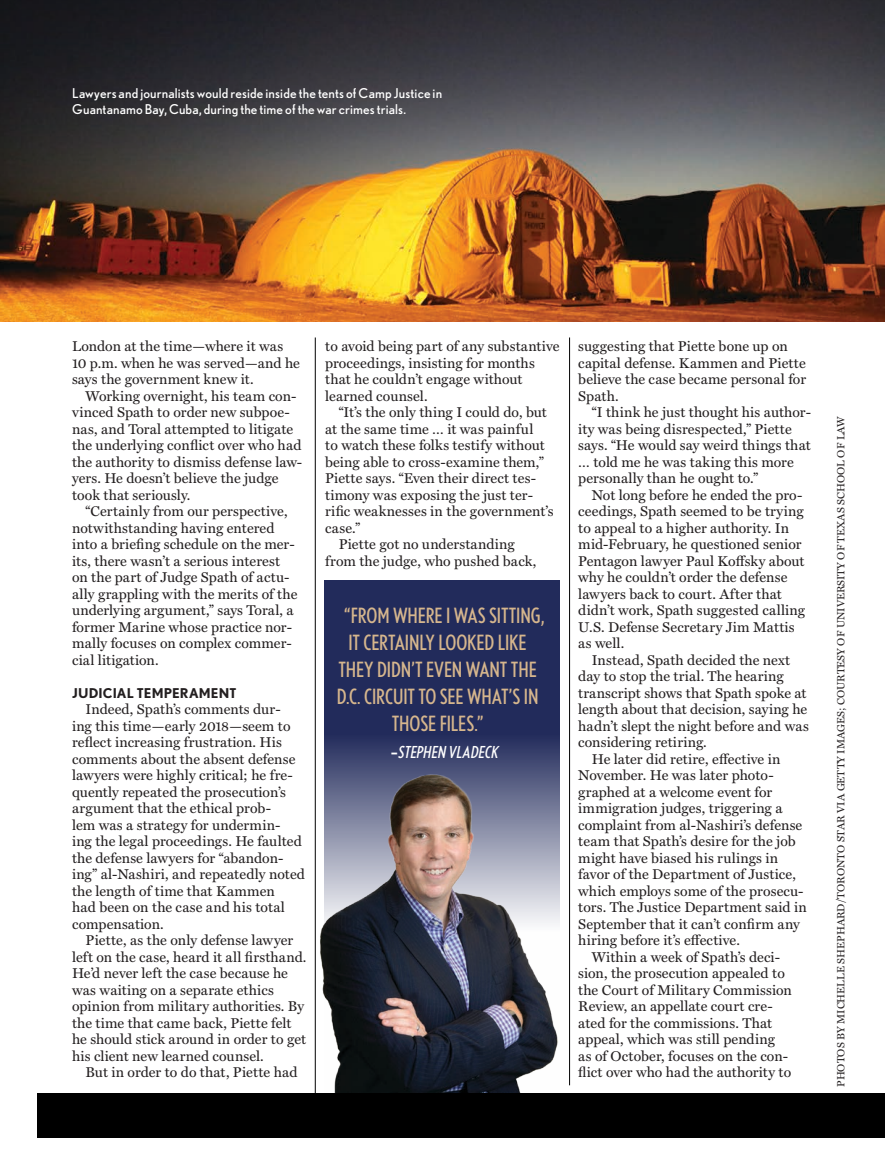
<style>
.page{position:relative;width:885px;height:1161px;background:#fff}
.page>*{position:absolute;margin:0;border:0;box-sizing:border-box;transform-origin:0 0}
.t1{font:condensed 21px/27px "Nobel";letter-spacing:-.01em;color:#d6b68d;text-align:center}
.t2{font:italic condensed 16.5px "Nobel";color:#fff}
.t3{font:14.25px/16.5px "Miller Text";letter-spacing:.005em;color:#231f20}
.t4{font:13.5px/16.5px "Nobel";letter-spacing:.01em;color:#fff}
.t5{font:700 13.5px "Nobel";letter-spacing:.01em;color:#231f20}
.t6{font:10.5px "Miller Text";color:#231f20}
.s1{font-style:normal;font-size:21px}
</style>
<div class="page">
<img style="left:0;top:0;width:884px;height:322px">
<div style="left:324px;top:580px;width:235px;height:514px;background:#222b5b"></div>
<img style="left:320px;top:758px;width:238px;height:335px">
<div style="left:37px;top:1094px;width:847px;height:44px;background:#000"></div>
<hr style="left:569px;top:338px;width:1px;height:747px;background:#000">
<hr style="left:315px;top:338px;width:1px;height:756px;background:#000">
<p class="t4" style="left:72px;top:85px;width:371px">Lawyers and journalists would reside inside the tents of Camp Justice in<br>Guantanamo Bay, Cuba, during the time of the war crimes trials.</p>
<p class="t3" style="left:72px;top:337px;width:229px">London at the time—where it was<br>10 p.m. when he was served—and he says the government knew it.</p>
<p class="t3" style="left:72px;top:386px;width:231px;text-indent:13px">Working overnight, his team con&shy;vinced Spath to order new subpoe&shy;nas, and Toral attempted to litigate the underlying conflict over who had the authority to dismiss defense law&shy;yers. He doesn’t believe the judge took that seriously.</p>
<p class="t3" style="left:72px;top:502px;width:227px;text-indent:13px">“Certainly from our perspective, notwithstanding having entered into a briefing schedule on the mer&shy;its, there wasn’t a serious interest on the part of Judge Spath of actu&shy;ally grappling with the merits of the underlying argument,” says Toral, a former Marine whose practice nor&shy;mally focuses on complex commer&shy;cial litigation.</p>
<p class="t5" style="left:72px;top:685px;width:166px">JUDICIAL TEMPERAMENT</p>
<p class="t3" style="left:72px;top:700px;width:234px;text-indent:13px">Indeed, Spath’s comments dur-<br>ing this time—early 2018—seem to reflect increasing frustration. His comments about the absent defense lawyers were highly critical; he fre&shy;quently repeated the prosecution’s argument that the ethical prob-<br>lem was a strategy for undermin-<br>ing the legal proceedings. He faulted the defense lawyers for “abandon&shy;ing” al-Nashiri, and repeatedly noted the length of time that Kammen<br>had been on the case and his total compensation.</p>
<p class="t3" style="left:72px;top:931px;width:236px;text-indent:13px">Piette, as the only defense lawyer left on the case, heard it all firsthand.<br>He’d never left the case because he was waiting on a separate ethics opinion from military authorities. By the time that came back, Piette felt he should stick around in order to get his client new learned counsel.</p>
<p class="t3" style="left:86px;top:1063px;width:213px">But in order to do that, Piette had</p>
<p class="t3" style="left:325px;top:337px;width:236px">to avoid being part of any substantive proceedings, insisting for months that he couldn’t engage without learned counsel.</p>
<p class="t3" style="left:338px;top:403px;width:210px">“It’s the only thing I could do, but</p>
<p class="t3" style="left:325px;top:419px;width:210px">at the same time … it was painful</p>
<p class="t3" style="left:325px;top:436px;width:221px">to watch these folks testify without</p>
<p class="t3" style="left:325px;top:452px;width:220px">being able to cross-examine them,”</p>
<p class="t3" style="left:325px;top:469px;width:212px">Piette says. “Even their direct tes-</p>
<p class="t3" style="left:325px;top:485px;width:209px">timony was exposing the just ter-</p>
<p class="t3" style="left:325px;top:502px;width:230px">rific weaknesses in the government’s</p>
<p class="t3" style="left:325px;top:518px;width:36px">case.”</p>
<p class="t3" style="left:338px;top:535px;width:177px">Piette got no understanding</p>
<p class="t3" style="left:325px;top:551px;width:213px">from the judge, who pushed back,</p>
<h1 class="t1" style="left:336px;top:601px;width:209px">“FROM WHERE I WAS SITTING,<br>IT CERTAINLY LOOKED LIKE<br>THEY DIDN’T EVEN WANT THE<br>D.C. CIRCUIT TO SEE WHAT’S IN<br>THOSE FILES.”</h1>
<p class="t2" style="left:391px;top:742px;width:112px"><span class="s1">—</span> STEPHEN VLADECK</p>
<p class="t3" style="left:578px;top:337px;width:229px">suggesting that Piette bone up on capital defense. Kammen and Piette believe the case became personal for<br>Spath.</p>
<p class="t3" style="left:578px;top:403px;width:234px;text-indent:13px">“I think he just thought his author&shy;ity was being disrespected,” Piette says. “He would say weird things that … told me he was taking this more personally than he ought to.”</p>
<p class="t3" style="left:578px;top:485px;width:228px;text-indent:14px">Not long before he ended the pro&shy;ceedings, Spath seemed to be trying to appeal to a higher authority. In mid-February, he questioned senior<br>Pentagon lawyer Paul Koffsky about why he couldn’t order the defense lawyers back to court. After that didn’t work, Spath suggested calling<br>U.S. Defense Secretary Jim Mattis as well.</p>
<p class="t3" style="left:591px;top:650px;width:200px">Instead, Spath decided the next</p>
<p class="t3" style="left:578px;top:667px;width:207px">day to stop the trial. The hearing</p>
<p class="t3" style="left:578px;top:683px;width:230px">transcript shows that Spath spoke at</p>
<p class="t3" style="left:578px;top:700px;width:230px">length about that decision, saying he</p>
<p class="t3" style="left:578px;top:716px;width:232px">hadn’t slept the night before and was</p>
<p class="t3" style="left:578px;top:733px;width:130px">considering retiring.</p>
<p class="t3" style="left:591px;top:749px;width:190px">He later did retire, effective in</p>
<p class="t3" style="left:578px;top:766px;width:197px">November. He was later photo-</p>
<p class="t3" style="left:578px;top:782px;width:195px">graphed at a welcome event for</p>
<p class="t3" style="left:578px;top:799px;width:206px">immigration judges, triggering a</p>
<p class="t3" style="left:578px;top:815px;width:225px">complaint from al-Nashiri’s defense</p>
<p class="t3" style="left:578px;top:832px;width:219px">team that Spath’s desire for the job</p>
<p class="t3" style="left:578px;top:848px;width:201px">might have biased his rulings in</p>
<p class="t3" style="left:578px;top:865px;width:219px">favor of the Department of Justice,</p>
<p class="t3" style="left:578px;top:881px;width:227px">which employs some of the prosecu-</p>
<p class="t3" style="left:578px;top:898px;width:230px">tors. The Justice Department said in</p>
<p class="t3" style="left:578px;top:914px;width:223px">September that it can’t confirm any</p>
<p class="t3" style="left:578px;top:931px;width:163px">hiring before it’s effective.</p>
<p class="t3" style="left:591px;top:947px;width:190px">Within a week of Spath’s deci-</p>
<p class="t3" style="left:578px;top:964px;width:208px">sion, the prosecution appealed to</p>
<p class="t3" style="left:578px;top:980px;width:215px">the Court of Military Commission</p>
<p class="t3" style="left:578px;top:997px;width:196px">Review, an appellate court cre-</p>
<p class="t3" style="left:578px;top:1013px;width:195px">ated for the commissions. That</p>
<p class="t3" style="left:578px;top:1030px;width:198px">appeal, which was still pending</p>
<p class="t3" style="left:578px;top:1046px;width:211px">as of October, focuses on the con-</p>
<p class="t3" style="left:578px;top:1063px;width:214px">flict over who had the authority to</p>
<p class="t6" style="left:832px;top:1087px;width:672px;rotate:-90deg">PHOTOS BY MICHELLE SHEPHARD/TORONTO STAR VIA GETTY IMAGES; COURTESY OF UNIVERSITY OF TEXAS SCHOOL OF LAW</p>
</div>
